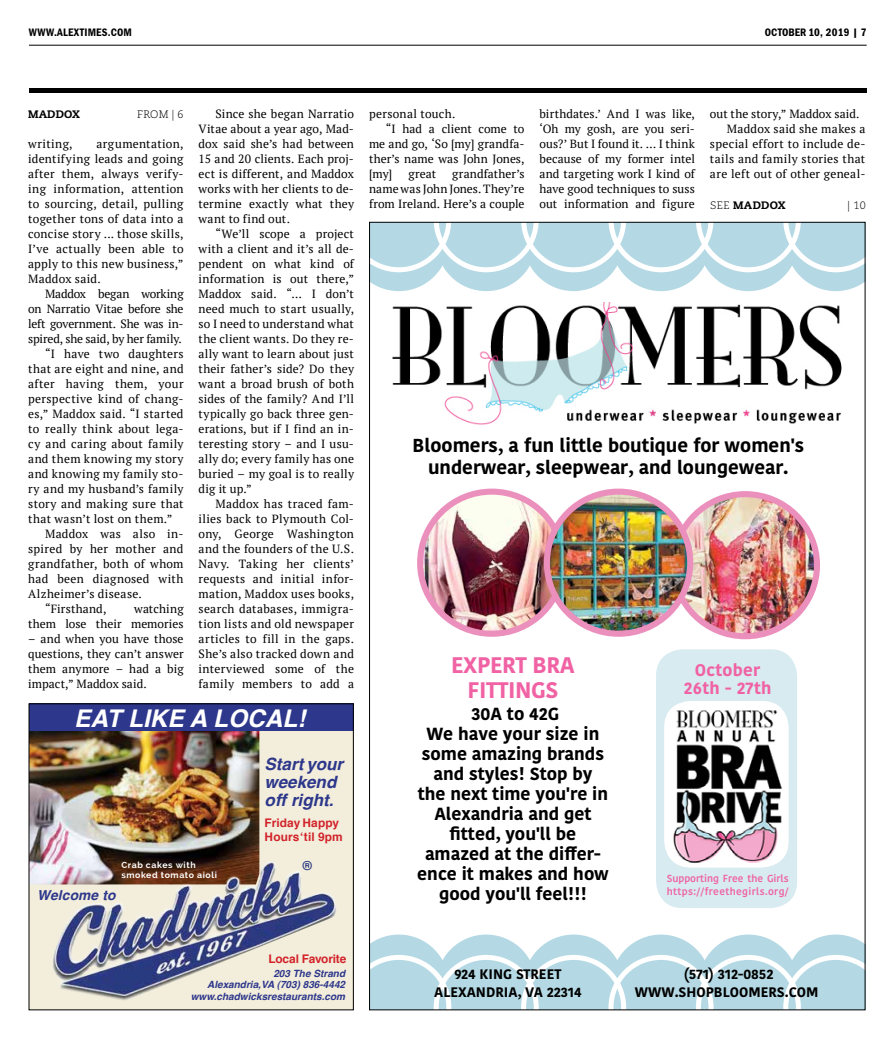
<style>
.page{position:relative;width:894px;height:1038px;background:#fff}
.page>*{position:absolute;margin:0;border:0;box-sizing:border-box;transform-origin:0 0}
.t1{font:26.25px "Acumin Pro Wide";color:#2a3980}
.t2{font:italic 700 24.38px "Helvetica";color:#fff}
.t3{font:700 22.5px/25px "Kohinoor Bangla";letter-spacing:-.02em;color:#f062a4;text-align:center}
.t4{font:700 18.75px/22.5px "Kohinoor Bangla";color:#000;text-align:center}
.t5{font:700 17.5px/20px "Kohinoor Bangla";color:#000;text-align:center}
.t6{font:italic 700 17px/18.1px "Helvetica";color:#2d378b}
.t7{font:700 16.88px/18.6px "Kohinoor Bangla";letter-spacing:.02em;color:#f062a4;text-align:center}
.t8{font:700 13.75px/17.5px "Kohinoor Bangla";color:#000;text-align:center}
.t9{font:italic 700 13.75px "Helvetica";letter-spacing:.01em;color:#2d378b}
.t10{font:11.88px/15px "PT Serif";letter-spacing:.02em;color:#000;text-align:justify}
.t11{font:11.88px/15px "PT Serif";color:#000;text-align:right}
.t12{font:11.88px "PT Serif";letter-spacing:-.02em;color:#000}
.t13{font:11.88px "PT Serif";letter-spacing:-.015em;color:#000}
.t14{font:700 11.88px/14.2px "Helvetica";color:#d2232a}
.t15{font:11.88px "PT Serif";letter-spacing:.04em;color:#000}
.t16{font:11.25px "Franklin Gothic URW Con Dem";letter-spacing:.015em;color:#000}
.t17{font:800 10.88px "Caecilia LT Std";letter-spacing:.01em;color:#000}
.t18{font:300 10.88px "Caecilia LT Std";color:#000}
.t19{font:800 10.75px "Caecilia LT Std";letter-spacing:.03em;color:#000}
.t20{font:300 10.75px "Caecilia LT Std";color:#000}
.t21{font:600 10.25px/12.1px "Kohinoor Bangla";letter-spacing:.01em;color:#f062a4}
.t22{font:italic 700 10px/11.6px "Helvetica";color:#2d378b;text-align:right}
.t23{font:700 8.75px/10px "Raleway";letter-spacing:.07em;color:#fff}
.s1{font-weight:300}
</style>
<div class="page">
<hr style="left:29px;top:45px;width:837px;height:1px;background:#000">
<div style="left:29px;top:708px;width:324px;height:302px;background:#f3eedc"></div>
<img style="left:31px;top:731px;width:228px;height:153px">
<div style="left:29px;top:704px;width:324px;height:27px;background:#2d378b"></div>
<img style="left:50px;top:854px;width:286px;height:146px">
<img style="left:392px;top:302px;width:450px;height:122px">
<svg style="left:371px;top:224px;width:491px;height:67px"></svg>
<div style="left:655px;top:649px;width:141px;height:259px;background:#d8ebf1;border-radius:27px"></div>
<div style="left:663px;top:701px;width:125px;height:166px;background:#fff;border-radius:27px"></div>
<img style="left:667px;top:703px;width:119px;height:164px">
<svg style="left:371px;top:934px;width:491px;height:74px"></svg>
<img style="left:420px;top:492px;width:126px;height:142px">
<div style="left:417px;top:489px;width:149px;height:148px;border:6px solid #eb90bd;border-radius:50%"></div>
<img style="left:689px;top:494px;width:127px;height:142px">
<div style="left:670px;top:491px;width:149px;height:148px;border:6px solid #eb90bd;border-radius:50%"></div>
<img style="left:546px;top:492px;width:143px;height:142px">
<div style="left:543px;top:489px;width:150px;height:148px;border:6px solid #eb90bd;border-radius:50%"></div>
<div style="left:29px;top:88px;width:837px;height:5px;background:#000"></div>
<p class="t16" style="left:29px;top:25px;width:104px">WWW.ALEXTIMES.COM</p>
<p class="t16" style="left:764px;top:25px;width:103px">OCTOBER 10, 2019 | 7</p>
<p class="t17" style="left:28px;top:107px;width:53px">MADDOX</p>
<p class="t18" style="left:137px;top:108px;width:48px">FROM | 6</p>
<p class="t15" style="left:28px;top:136px;width:46px">writing,</p>
<p class="t10" style="left:28px;top:136px;width:157px;text-indent:68px">argumentation, identifying leads and going after them, always verify&shy;ing information, attention to sourcing, detail, pulling together tons of data into a concise story ... those skills, I’ve actually been able to apply to this new business,” Maddox said.</p>
<p class="t13" style="left:45px;top:286px;width:140px">Maddox began working</p>
<p class="t12" style="left:28px;top:301px;width:157px">on Narratio Vitae before she</p>
<p class="t12" style="left:28px;top:316px;width:157px">left government. She was in-</p>
<p class="t13" style="left:28px;top:331px;width:155px">spired, she said, by her family.</p>
<p class="t10" style="left:45px;top:346px;width:140px">“I have two daughters</p>
<p class="t10" style="left:28px;top:361px;width:157px">that are eight and nine, and</p>
<p class="t10" style="left:28px;top:376px;width:157px">after having them, your</p>
<p class="t10" style="left:28px;top:391px;width:157px">perspective kind of chang-</p>
<p class="t10" style="left:28px;top:406px;width:157px">es,” Maddox said. “I started</p>
<p class="t10" style="left:28px;top:421px;width:157px">to really think about lega-</p>
<p class="t10" style="left:28px;top:436px;width:157px">cy and caring about family</p>
<p class="t10" style="left:28px;top:451px;width:157px">and them knowing my story</p>
<p class="t10" style="left:28px;top:466px;width:157px">and knowing my family sto-</p>
<p class="t10" style="left:28px;top:481px;width:157px">ry and my husband’s family</p>
<p class="t10" style="left:28px;top:496px;width:157px">story and making sure that</p>
<p class="t10" style="left:28px;top:511px;width:146px">that wasn’t lost on them.”</p>
<p class="t10" style="left:45px;top:526px;width:140px">Maddox was also in-</p>
<p class="t10" style="left:28px;top:541px;width:157px">spired by her mother and</p>
<p class="t10" style="left:28px;top:556px;width:157px">grandfather, both of whom</p>
<p class="t10" style="left:28px;top:571px;width:157px">had been diagnosed with</p>
<p class="t10" style="left:28px;top:586px;width:115px">Alzheimer’s disease.</p>
<p class="t10" style="left:45px;top:601px;width:63px">“Firsthand,</p>
<p class="t11" style="left:28px;top:601px;width:157px">watching<br>them lose their memories</p>
<p class="t10" style="left:28px;top:631px;width:157px">– and when you have those questions, they can’t answer them anymore – had a big impact,” Maddox said.</p>
<p class="t10" style="left:198px;top:106px;width:157px;text-indent:17px">Since she began Narratio Vitae about a year ago, Mad&shy;dox said she’s had between 15 and 20 clients. Each proj&shy;ect is different, and Maddox works with her clients to de&shy;termine exactly what they want to find out.</p>
<p class="t10" style="left:198px;top:226px;width:157px;text-indent:17px">“We’ll scope a project with a client and it’s all de&shy;pendent on what kind of information is out there,” Maddox said. “… I don’t need much to start usually, so I need to understand what the client wants. Do they re&shy;ally want to learn about just their father’s side? Do they want a broad brush of both sides of the family? And I’ll typically go back three gen&shy;erations, but if I find an in&shy;teresting story – and I usu&shy;ally do; every family has one buried – my goal is to really dig it up.”</p>
<p class="t10" style="left:198px;top:496px;width:157px;text-indent:17px">Maddox has traced fam&shy;ilies back to Plymouth Col&shy;ony, George Washington and the founders of the U.S.<br>Navy. Taking her clients’ requests and initial infor&shy;mation, Maddox uses books, search databases, immigra&shy;tion lists and old newspaper articles to fill in the gaps.<br>She’s also tracked down and interviewed some of the family members to add a</p>
<h2 class="t2" style="left:74px;top:698px;width:232px">EAT LIKE A LOCAL!</h2>
<h3 class="t6" style="left:264px;top:755px;width:80px">Start your weekend off right.</h3>
<p class="t14" style="left:264px;top:816px;width:80px">Friday Happy<br>Hours ‘til 9pm</p>
<p class="t23" style="left:121px;top:860px;width:97px">Crab cakes with smoked tomato aioli</p>
<h1 class="t1" style="left:302px;top:852px;width:12px">®</h1>
<p class="t9" style="left:37px;top:884px;width:80px">Welcome to</p>
<p class="t10" style="left:369px;top:106px;width:88px">personal touch.</p>
<p class="t11" style="left:386px;top:121px;width:140px">“I had a client come to</p>
<p class="t10" style="left:369px;top:136px;width:157px">me and go, ‘So [my] grandfa-</p>
<p class="t11" style="left:369px;top:151px;width:157px">ther’s name was John Jones,</p>
<p class="t10" style="left:369px;top:166px;width:25px">[my]</p>
<p class="t10" style="left:408px;top:166px;width:29px">great</p>
<p class="t10" style="left:369px;top:166px;width:157px;text-indent:83px">grandfather’s name was John Jones. They’re from Ireland. Here’s a couple</p>
<p class="t10" style="left:539px;top:106px;width:157px">birthdates.’ And I was like, ‘Oh my gosh, are you seri&shy;ous?’ But I found it. … I think because of my former intel and targeting work I kind of have good techniques to suss out information and figure</p>
<p class="t11" style="left:709px;top:106px;width:151px">out the story,” Maddox said.</p>
<p class="t10" style="left:726px;top:121px;width:140px">Maddox said she makes a</p>
<p class="t10" style="left:709px;top:136px;width:157px">special effort to include de-</p>
<p class="t10" style="left:709px;top:151px;width:157px">tails and family stories that</p>
<p class="t10" style="left:709px;top:166px;width:157px">are left out of other geneal-</p>
<p class="t19" style="left:710px;top:198px;width:77px"><span class="s1">SEE</span> MADDOX</p>
<p class="t20" style="left:847px;top:199px;width:20px">| 10</p>
<h3 class="t4" style="left:412px;top:433px;width:393px">Bloomers, a fun little boutique for women's underwear, sleepwear, and loungewear.</h3>
<h3 class="t3" style="left:451px;top:651px;width:125px">EXPERT BRA<br>FITTINGS</h3>
<h3 class="t5" style="left:417px;top:703px;width:193px">30A to 42G<br>We have your size in some amazing brands and styles! Stop by<br>the next time you're in<br>Alexandria and get fitted, you'll be amazed at the differ&shy;ence it makes and how good you'll feel!!!</h3>
<h3 class="t7" style="left:683px;top:659px;width:89px">October<br>26th - 27th</h3>
<p class="t21" style="left:666px;top:872px;width:123px">Supporting Free the Girls https://freethegirls.org/</p>
<p class="t14" style="left:268px;top:952px;width:79px">Local Favorite</p>
<p class="t22" style="left:191px;top:967px;width:156px">203 The Strand<br>Alexandria,VA (703) 836-4442 www.chadwicksrestaurants.com</p>
<p class="t8" style="left:434px;top:965px;width:149px">924 KING STREET<br>ALEXANDRIA, VA 22314</p>
<p class="t8" style="left:634px;top:965px;width:185px">(571) 312-0852<br>WWW.SHOPBLOOMERS.COM</p>
</div>
